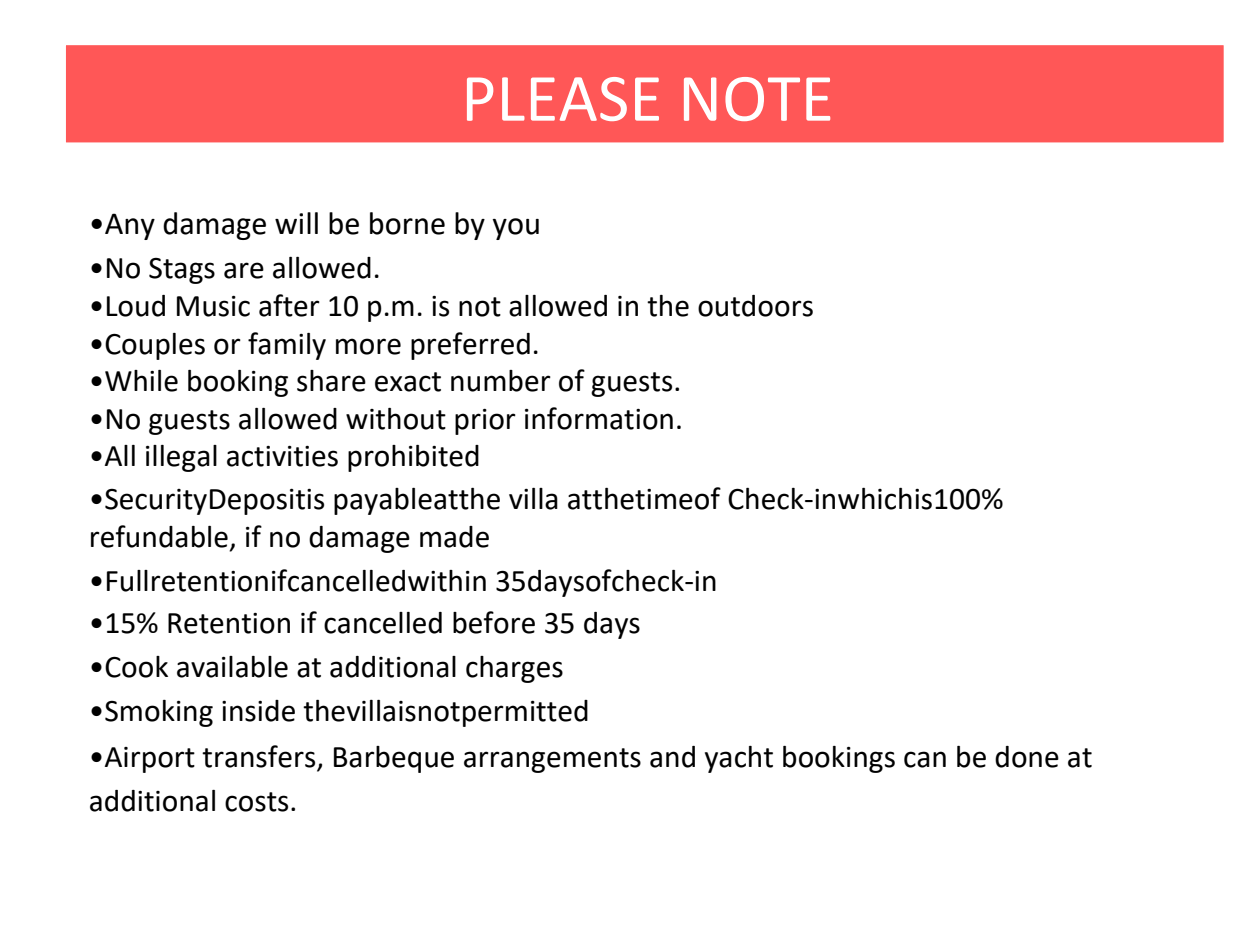
<style>
.page{position:relative;width:1260px;height:945px;background:#fff}
.page>*{position:absolute;margin:0;border:0;box-sizing:border-box;transform-origin:0 0}
.t1{font:68.25px "Calibri";color:#fff}
.t2{font:32.38px "Calibri";color:#000}
.t3{font:31.5px "Calibri";color:#000}
</style>
<div class="page">
<div style="left:63px;top:42px;width:1163px;height:103px;background:#ff5757"></div>
<div style="left:61px;top:40px;width:1168px;height:108px;border:5px solid #fff"></div>
<p class="t1" style="left:461px;top:69px;width:374px">PLEASE NOTE</p>
<p class="t2" style="left:89px;top:209px;width:454px">•Any damage will be borne by you</p>
<p class="t3" style="left:89px;top:255px;width:294px">•No Stags are allowed.</p>
<p class="t3" style="left:89px;top:293px;width:727px">•Loud Music after 10 p.m. is not allowed in the outdoors</p>
<p class="t3" style="left:89px;top:331px;width:453px">•Couples or family more preferred.</p>
<p class="t3" style="left:89px;top:368px;width:594px">•While booking share exact number of guests.</p>
<p class="t3" style="left:89px;top:406px;width:596px">•No guests allowed without prior information.</p>
<p class="t3" style="left:89px;top:442px;width:394px">•All illegal activities prohibited</p>
<p class="t3" style="left:89px;top:486px;width:916px">•SecurityDepositis payableatthe villa atthetimeof Check-inwhichis100%</p>
<p class="t3" style="left:89px;top:524px;width:403px">refundable, if no damage made</p>
<p class="t3" style="left:89px;top:567px;width:630px">•Fullretentionifcancelledwithin 35daysofcheck-in</p>
<p class="t3" style="left:89px;top:609px;width:554px">•15% Retention if cancelled before 35 days</p>
<p class="t3" style="left:89px;top:654px;width:476px">•Cook available at additional charges</p>
<p class="t3" style="left:89px;top:697px;width:502px">•Smoking inside thevillaisnotpermitted</p>
<p class="t3" style="left:89px;top:743px;width:1005px">•Airport transfers, Barbeque arrangements and yacht bookings can be done at</p>
<p class="t3" style="left:89px;top:788px;width:210px">additional costs.</p>
</div>
